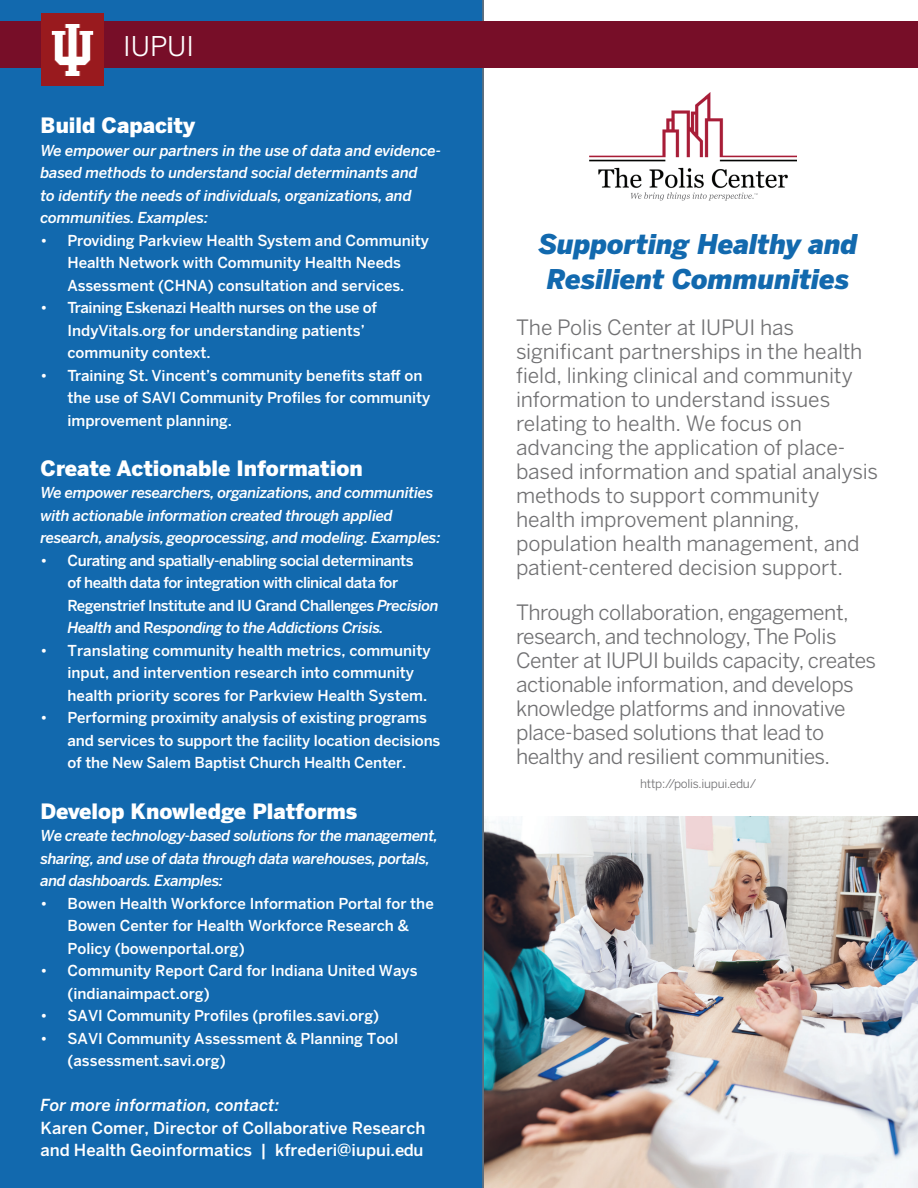
<style>
.page{position:relative;width:918px;height:1188px;background:#fff}
.page>*{position:absolute;margin:0;border:0;box-sizing:border-box;transform-origin:0 0}
.t1{font:italic 900 27px/36px "Benton Sans";letter-spacing:-.005em;color:#1269ae}
.t2{font:27px "Benton Sans";color:#fff}
.t3{font:21px/24px "Benton Sans";letter-spacing:-.01em;color:#717173}
.t4{font:900 21px "Benton Sans";color:#fff}
.t5{font:500 16.5px/22.5px "Benton Sans";color:#fff}
.t6{font:italic 500 16.5px "Benton Sans";color:#fff}
.t7{font:500 15px/22.5px "Benton Sans";color:#fff}
.t8{font:italic 500 15px/22.5px "Benton Sans";letter-spacing:-.02em;color:#fff}
.t9{font:500 15px/22.5px "Benton Sans";letter-spacing:-.03em;color:#fff}
.t10{font:12px "Benton Sans";letter-spacing:-.02em;color:#717173}
.s1{font-style:italic}
</style>
<div class="page">
<img style="left:484px;top:816px;width:434px;height:372px">
<div style="left:0;top:0;width:484px;height:1188px;background:#1269ae"></div>
<div style="left:0;top:22px;width:918px;height:46px;background:#770e28"></div>
<img style="left:42px;top:14px;width:62px;height:71px">
<img style="left:590px;top:92px;width:207px;height:109px">
<img style="left:631px;top:192px;width:112px;height:7px">
<h1 class="t2" style="left:123px;top:30px;width:72px">IUPUI</h1>
<h2 class="t4" style="left:40px;top:112px;width:156px">Build Capacity</h2>
<p class="t8" style="left:40px;top:139px;width:402px">We empower our partners in the use of data and evidence&shy;based methods to understand social determinants and<br>to identify the needs of individuals, organizations, and communities. Examples:</p>
<p class="t7" style="left:40px;top:229px;width:390px;text-align:center">• Providing Parkview Health System and Community<br>Health Network with Community Health Needs<br>Assessment (CHNA) consultation and services.</p>
<p class="t7" style="left:68px;top:297px;width:311px;text-indent:-27px">• Training Eskenazi Health nurses on the use of<br>IndyVitals.org for understanding patients’ community context.</p>
<p class="t7" style="left:68px;top:364px;width:364px;text-indent:-27px">• Training St. Vincent’s community benefits staff on the use of SAVI Community Profiles for community improvement planning.</p>
<h2 class="t4" style="left:40px;top:455px;width:324px">Create Actionable Information</h2>
<p class="t8" style="left:40px;top:482px;width:402px">We empower researchers, organizations, and communities with actionable information created through applied research, analysis, geoprocessing, and modeling. Examples:</p>
<p class="t9" style="left:68px;top:549px;width:373px;text-indent:-27px">• Curating and spatially-enabling social determinants<br>of health data for integration with clinical data for Regenstrief Institute and IU Grand Challenges <span class="s1">Precision Health</span> and R<span class="s1">esponding to the Addictions Crisis.</span></p>
<p class="t7" style="left:67px;top:639px;width:365px;text-indent:-27px">• Translating community health metrics, community input, and intervention research into community health priority scores for Parkview Health System.</p>
<p class="t7" style="left:67px;top:707px;width:374px;text-indent:-27px">• Performing proximity analysis of existing programs and services to support the facility location decisions of the New Salem Baptist Church Health Center.</p>
<h2 class="t4" style="left:40px;top:798px;width:318px">Develop Knowledge Platforms</h2>
<p class="t8" style="left:40px;top:825px;width:399px">We create technology-based solutions for the management, sharing, and use of data through data warehouses, portals, and dashboards. Examples:</p>
<p class="t7" style="left:68px;top:892px;width:368px;text-indent:-27px">• Bowen Health Workforce Information Portal for the<br>Bowen Center for Health Workforce Research &amp;<br>Policy (bowenportal.org)</p>
<p class="t7" style="left:68px;top:960px;width:352px;text-indent:-27px">• Community Report Card for Indiana United Ways (indianaimpact.org)</p>
<p class="t7" style="left:40px;top:1005px;width:340px">• SAVI Community Profiles (profiles.savi.org)</p>
<p class="t7" style="left:68px;top:1027px;width:332px;text-indent:-27px">• SAVI Community Assessment &amp; Planning Tool (assessment.savi.org)</p>
<p class="t6" style="left:40px;top:1095px;width:241px">For more information, contact:</p>
<p class="t5" style="left:40px;top:1117px;width:386px">Karen Comer, Director of Collaborative Research and Health Geoinformatics | kfrederi@iupui.edu</p>
<h1 class="t1" style="left:539px;top:226px;width:321px">Supporting Healthy and<br>Resilient Communities</h1>
<p class="t3" style="left:516px;top:315px;width:364px">The Polis Center at IUPUI has significant partnerships in the health field, linking clinical and community information to understand issues relating to health. We focus on advancing the application of place&shy;based information and spatial analysis methods to support community health improvement planning, population health management, and patient-centered decision support.</p>
<p class="t3" style="left:516px;top:600px;width:362px">Through collaboration, engagement, research, and technology, The Polis Center at IUPUI builds capacity, creates actionable information, and develops knowledge platforms and innovative place-based solutions that lead to healthy and resilient communities.</p>
<p class="t10" style="left:640px;top:776px;width:118px">http://polis.iupui.edu/</p>
</div>
